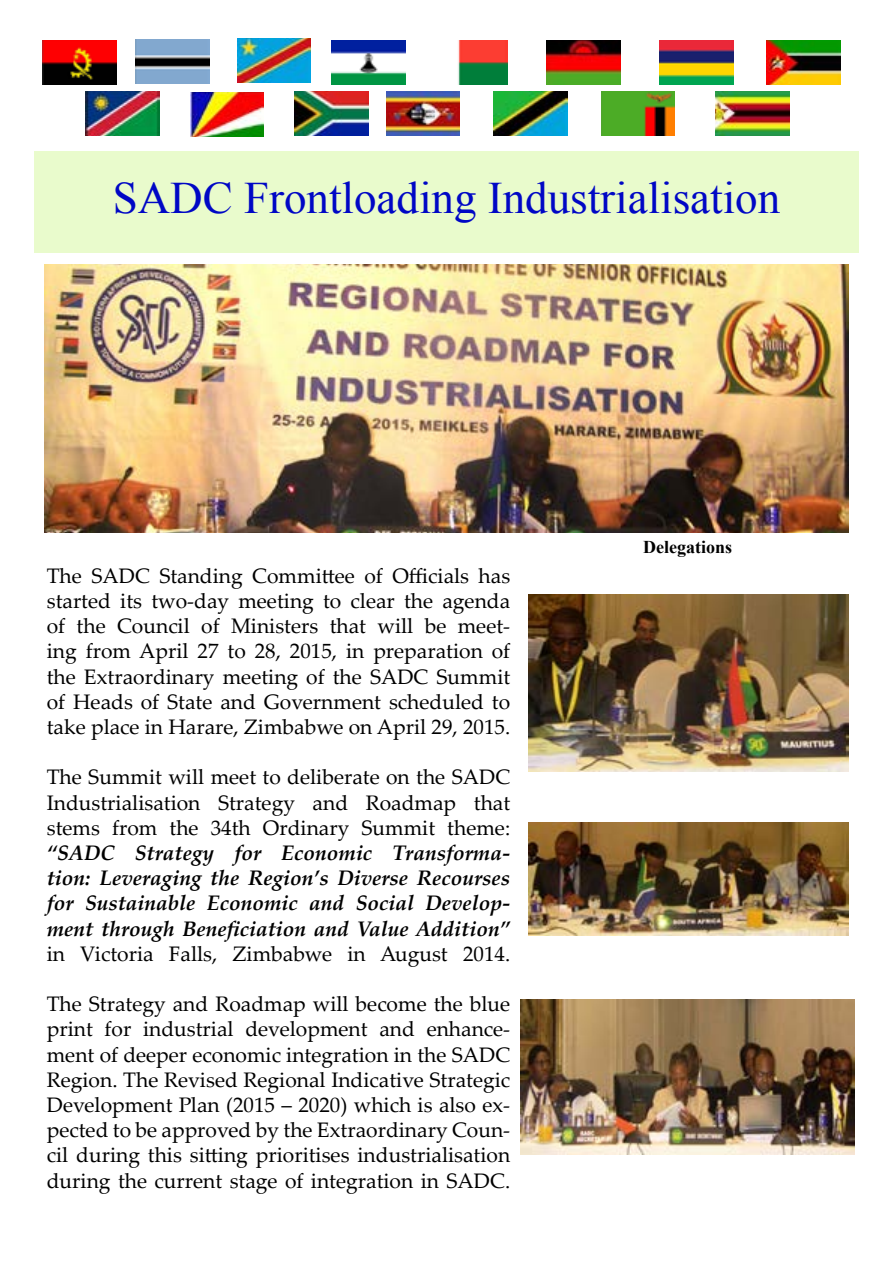
<style>
.page{position:relative;width:893px;height:1263px;background:#fff}
.page>*{position:absolute;margin:0;border:0;box-sizing:border-box;transform-origin:0 0}
.t1{font:45px "Times New Roman";color:#0007c5}
.t2{font:21px/25.2px "Palatino Linotype";color:#000;text-align:justify}
.t3{font:italic 700 21px/25.2px "Palatino Linotype";color:#000;text-align:justify}
.t4{font:700 18px "Times New Roman";color:#000}
</style>
<div class="page">
<img style="left:45px;top:264px;width:803px;height:268px">
<div style="left:34px;top:151px;width:825px;height:102px;background:#e9fbcc"></div>
<img style="left:43px;top:40px;width:73px;height:45px">
<img style="left:237px;top:38px;width:74px;height:45px">
<img style="left:135px;top:39px;width:74px;height:45px">
<img style="left:332px;top:40px;width:73px;height:45px">
<img style="left:458px;top:40px;width:50px;height:45px">
<img style="left:546px;top:40px;width:74px;height:45px">
<img style="left:660px;top:40px;width:73px;height:45px">
<img style="left:767px;top:40px;width:73px;height:45px">
<img style="left:85px;top:91px;width:74px;height:45px">
<img style="left:295px;top:91px;width:74px;height:45px">
<img style="left:190px;top:92px;width:74px;height:45px">
<img style="left:386px;top:91px;width:74px;height:45px">
<img style="left:494px;top:91px;width:73px;height:45px">
<img style="left:601px;top:91px;width:74px;height:45px">
<img style="left:716px;top:91px;width:73px;height:45px">
<img style="left:529px;top:594px;width:319px;height:178px">
<img style="left:529px;top:822px;width:319px;height:113px">
<img style="left:521px;top:999px;width:334px;height:155px">
<h1 class="t1" style="left:113px;top:168px;width:669px">SADC Frontloading Industrialisation</h1>
<p class="t2" style="left:47px;top:562px;width:465px">The SADC Standing Committee of Officials has started its two-day meeting to clear the agenda of the Council of Ministers that will be meet&shy;ing from April 27 to 28, 2015, in preparation of the Extraordinary meeting of the SADC Summit of Heads of State and Government scheduled to take place in Harare, Zimbabwe on April 29, 2015.</p>
<p class="t2" style="left:47px;top:764px;width:465px">The Summit will meet to deliberate on the SADC Industrialisation Strategy and Roadmap that stems from the 34th Ordinary Summit theme:</p>
<p class="t3" style="left:47px;top:839px;width:465px">“SADC Strategy for Economic Transforma&shy;tion: Leveraging the Region’s Diverse Recourses for Sustainable Economic and Social Develop&shy;ment through Beneficiation and Value Addition”</p>
<p class="t2" style="left:47px;top:940px;width:465px">in Victoria Falls, Zimbabwe in August 2014.</p>
<p class="t2" style="left:47px;top:991px;width:465px">The Strategy and Roadmap will become the blue print for industrial development and enhance&shy;ment of deeper economic integration in the SADC Region. The Revised Regional Indicative Strategic Development Plan (2015 – 2020) which is also ex&shy;pected to be approved by the Extraordinary Coun&shy;cil during this sitting prioritises industrialisation during the current stage of integration in SADC.</p>
<p class="t4" style="left:643px;top:535px;width:90px">Delegations</p>
</div>
